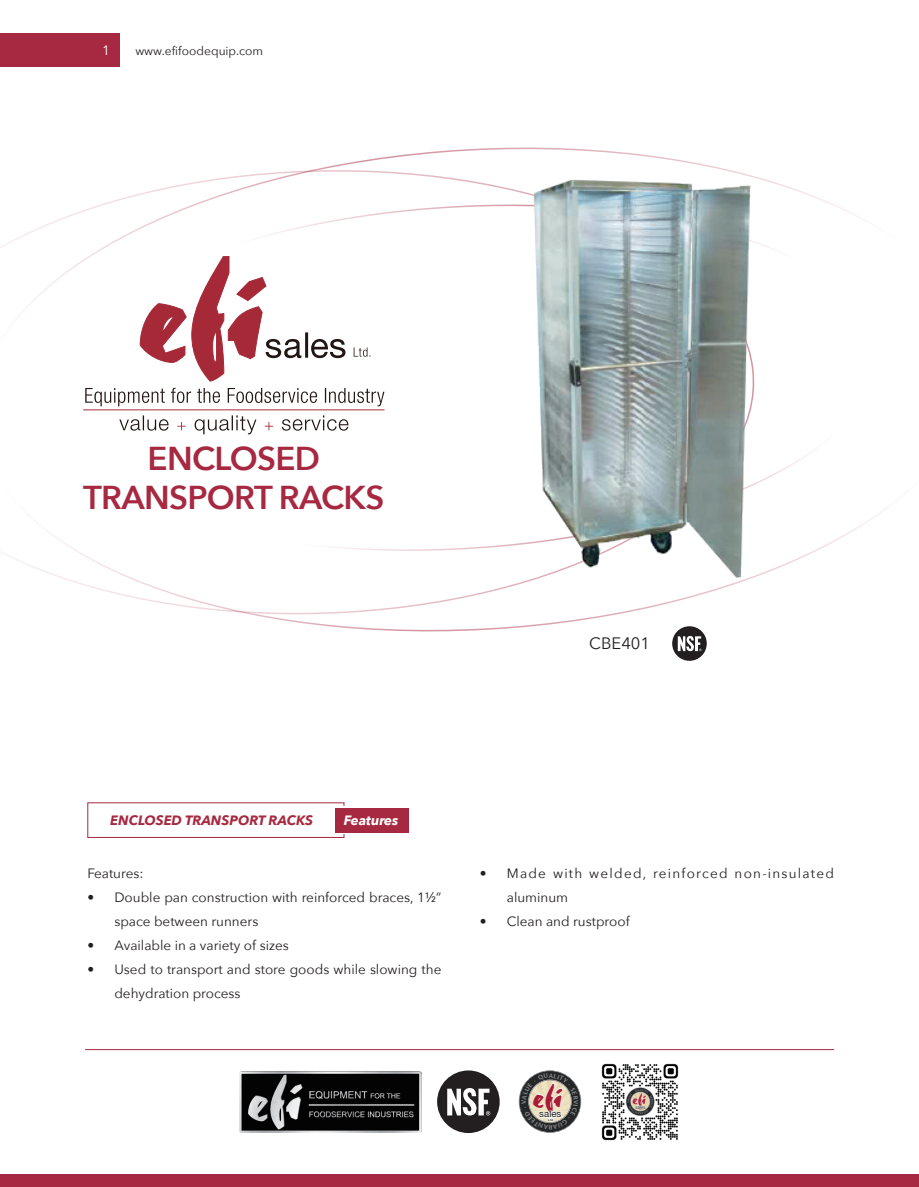
<style>
.page{position:relative;width:919px;height:1187px;background:#fff}
.page>*{position:absolute;margin:0;border:0;box-sizing:border-box;transform-origin:0 0}
.t1{font:600 33px/39.6px "Avenir Next";letter-spacing:-.02em;color:#a72941;text-align:center}
.t2{font:31.95px "Choc ICG";color:#aa1c36}
.t3{font:16.5px "Avenir Next";color:#231f20}
.t4{font:13.5px/24px "Avenir Next";color:#231f20}
.t5{font:13.5px/24px "Avenir Next";letter-spacing:.09em;color:#231f20}
.t6{font:italic 700 13.5px "Avenir Next";color:#a72941}
.t7{font:italic 700 13.5px "Avenir Next";letter-spacing:-.005em;color:#fff}
.t8{font:13.5px "Avenir Next";color:#fff}
.t9{font:12px "Avenir Next";color:#231f20}
.t10{font:9.6px "Helvetica Neue";letter-spacing:.01em;color:#231f20}
.t11{font:500 3px "Helvetica Neue";color:#231f20}
</style>
<div class="page">
<svg style="left:0;top:147px;width:892px;height:502px"></svg>
<svg style="left:282px;top:415px;width:66px;height:15px"></svg>
<svg style="left:265px;top:422px;width:8px;height:8px"></svg>
<svg style="left:194px;top:415px;width:62px;height:19px"></svg>
<svg style="left:177px;top:422px;width:9px;height:8px"></svg>
<svg style="left:119px;top:415px;width:50px;height:15px"></svg>
<hr style="left:83px;top:409px;width:301px;height:1px;background:#a62938">
<svg style="left:353px;top:347px;width:17px;height:10px"></svg>
<svg style="left:85px;top:388px;width:299px;height:18px"></svg>
<svg style="left:140px;top:256px;width:205px;height:125px"></svg>
<div style="left:0;top:1174px;width:918px;height:12px;background:#a72941"></div>
<hr style="left:85px;top:1049px;width:748px;height:1px;background:#a72941">
<div style="left:0;top:33px;width:119px;height:34px;background:#a72941"></div>
<img style="left:531px;top:176px;width:223px;height:403px">
<div style="left:335px;top:808px;width:73px;height:24px;background:#a72941"></div>
<div style="left:672px;top:626px;width:34px;height:34px;background:#231f20;border-radius:50%"></div>
<svg style="left:677px;top:636px;width:24px;height:15px"></svg>
<img style="left:239px;top:1071px;width:182px;height:61px">
<div style="left:437px;top:1070px;width:62px;height:62px;background:#231f20;border-radius:50%"></div>
<svg style="left:447px;top:1088px;width:43px;height:27px"></svg>
<img style="left:601px;top:1063px;width:78px;height:78px">
<svg style="left:518px;top:1070px;width:63px;height:62px"></svg>
<p class="t8" style="left:102px;top:38px;width:9px">1</p>
<p class="t9" style="left:135px;top:40px;width:129px">www.efifoodequip.com</p>
<h1 class="t1" style="left:83px;top:437px;width:303px">ENCLOSED<br>TRANSPORT RACKS</h1>
<p class="t3" style="left:589px;top:629px;width:62px">CBE401</p>
<p class="t6" style="left:110px;top:808px;width:204px">ENCLOSED TRANSPORT RACKS</p>
<p class="t7" style="left:344px;top:808px;width:56px">Features</p>
<p class="t4" style="left:87px;top:860px;width:58px">Features:</p>
<p class="t4" style="left:114px;top:884px;width:328px;text-indent:-27px">• Double pan construction with reinforced braces, 1½” space between runners</p>
<p class="t4" style="left:87px;top:932px;width:203px">• Available in a variety of sizes</p>
<p class="t4" style="left:114px;top:956px;width:328px;text-indent:-27px">• Used to transport and store goods while slowing the dehydration process</p>
<p class="t5" style="left:506px;top:860px;width:329px;text-indent:-27px">• Made with welded, reinforced non-insulated aluminum</p>
<p class="t4" style="left:479px;top:908px;width:151px">• Clean and rustproof</p>
<h2 class="t2" style="left:531px;top:1076px;width:32px">efi</h2>
<p class="t11" style="left:548px;top:1117px;width:7px">Ltd.</p>
<p class="t10" style="left:539px;top:1108px;width:24px">sales</p>
</div>
